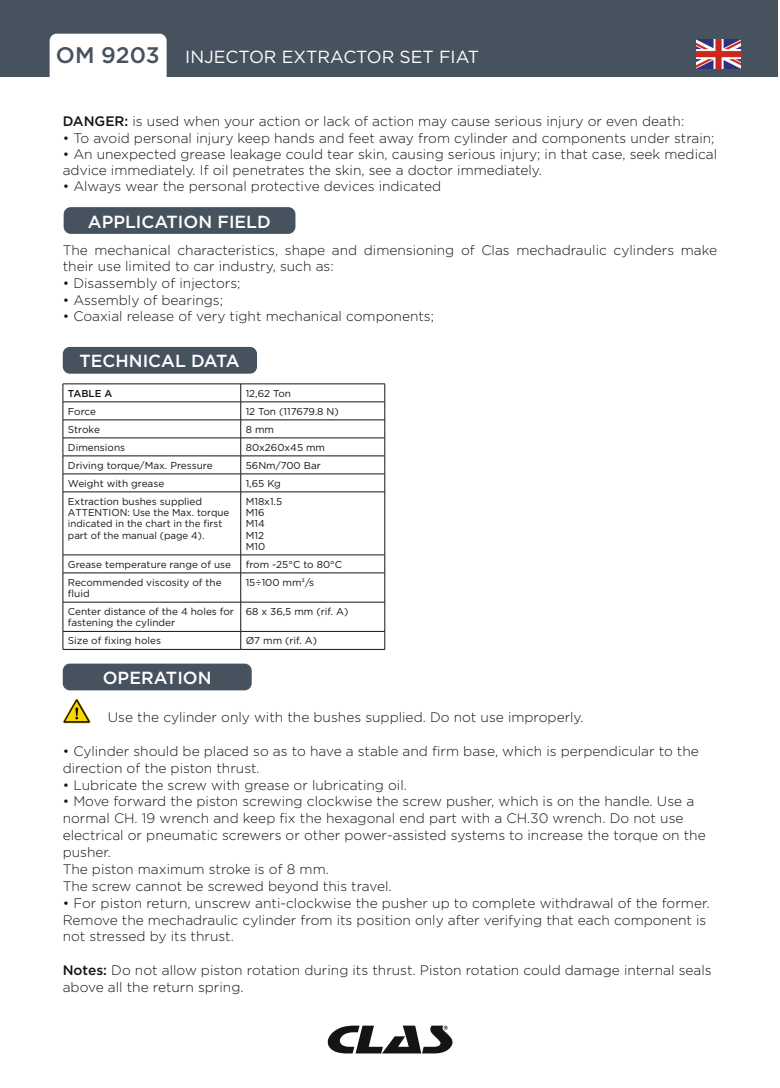
<style>
.page{position:relative;width:780px;height:1088px;background:#fff}
.page>*{position:absolute;margin:0;border:0;box-sizing:border-box;transform-origin:0 0}
.t1{font:500 17.5px "Gotham";color:#fff}
.t2{font:17.5px "Gotham";color:#fff}
.t3{font:300 13.75px/16.9px "Gotham";color:#131413}
.t4{font:10px/11.2px "Gotham";color:#131413}
.t5{font:500 10px "Gotham";color:#131413}
.s1{font-weight:500;font-size:22.5px;color:#47525f}
.s2{font-weight:500}
.s3{font-family:"Minion Pro"}
</style>
<div class="page">
<div style="left:0;top:0;width:18px;height:77px;background:#47525f"></div>
<div style="left:18px;top:0;width:760px;height:77px;background:#47525f"></div>
<div style="left:50px;top:34px;width:117px;height:58px;background:#fff;border-radius:7px"></div>
<svg style="left:327px;top:1025px;width:125px;height:28px"></svg>
<img style="left:696px;top:39px;width:45px;height:30px">
<div style="left:64px;top:207px;width:231px;height:27px;background:#47525f;border-radius:7px"></div>
<div style="left:63px;top:347px;width:194px;height:27px;background:#47525f;border-radius:7px"></div>
<div style="left:63px;top:663px;width:189px;height:27px;background:#47525f;border-radius:7px"></div>
<svg style="left:62px;top:699px;width:29px;height:24px"></svg>
<hr style="left:63px;top:384px;width:178px;height:1px;background:#131413">
<hr style="left:241px;top:384px;width:144px;height:1px;background:#131413">
<hr style="left:63px;top:402px;width:178px;height:1px;background:#131413">
<hr style="left:241px;top:402px;width:144px;height:1px;background:#131413">
<hr style="left:63px;top:420px;width:178px;height:1px;background:#131413">
<hr style="left:241px;top:420px;width:144px;height:1px;background:#131413">
<hr style="left:63px;top:438px;width:178px;height:1px;background:#131413">
<hr style="left:241px;top:438px;width:144px;height:1px;background:#131413">
<hr style="left:63px;top:456px;width:178px;height:1px;background:#131413">
<hr style="left:241px;top:456px;width:144px;height:1px;background:#131413">
<hr style="left:63px;top:474px;width:178px;height:1px;background:#131413">
<svg style="left:63px;top:384px;width:1px;height:108px"></svg>
<hr style="left:241px;top:474px;width:144px;height:1px;background:#131413">
<svg style="left:240px;top:384px;width:1px;height:108px"></svg>
<svg style="left:384px;top:384px;width:1px;height:108px"></svg>
<hr style="left:63px;top:492px;width:178px;height:1px;background:#131413">
<hr style="left:63px;top:492px;width:1px;height:63px;background:#131413">
<hr style="left:241px;top:492px;width:144px;height:1px;background:#131413">
<hr style="left:240px;top:492px;width:1px;height:63px;background:#131413">
<hr style="left:384px;top:492px;width:1px;height:63px;background:#131413">
<hr style="left:63px;top:555px;width:178px;height:1px;background:#131413">
<hr style="left:241px;top:555px;width:144px;height:1px;background:#131413">
<hr style="left:63px;top:573px;width:178px;height:1px;background:#131413">
<hr style="left:241px;top:573px;width:144px;height:1px;background:#131413">
<hr style="left:63px;top:602px;width:178px;height:1px;background:#131413">
<hr style="left:241px;top:602px;width:144px;height:1px;background:#131413">
<hr style="left:63px;top:631px;width:178px;height:1px;background:#131413">
<svg style="left:63px;top:555px;width:1px;height:94px"></svg>
<hr style="left:241px;top:631px;width:144px;height:1px;background:#131413">
<svg style="left:240px;top:555px;width:1px;height:94px"></svg>
<svg style="left:384px;top:555px;width:1px;height:94px"></svg>
<hr style="left:63px;top:649px;width:178px;height:1px;background:#131413">
<hr style="left:241px;top:649px;width:144px;height:1px;background:#131413">
<p class="t2" style="left:56px;top:45px;width:425px"><span class="s1">OM 9203</span> INJECTOR EXTRACTOR SET FIAT</p>
<p class="t3" style="left:63px;top:113px;width:623px"><span class="s2">DANGER:</span> is used when your action or lack of action may cause serious injury or even death:</p>
<p class="t3" style="left:63px;top:129px;width:653px">• To avoid personal injury keep hands and feet away from cylinder and components under strain;</p>
<p class="t3" style="left:63px;top:145px;width:656px;line-height:16.2px">• An unexpected grease leakage could tear skin, causing serious injury; in that case, seek medical advice immediately. If oil penetrates the skin, see a doctor immediately.</p>
<p class="t3" style="left:63px;top:178px;width:380px">• Always wear the personal protective devices indicated</p>
<p class="t1" style="left:88px;top:210px;width:184px">APPLICATION FIELD</p>
<p class="t3" style="left:63px;top:241px;width:656px">The mechanical characteristics, shape and dimensioning of Clas mechadraulic cylinders make their use limited to car industry, such as:</p>
<p class="t3" style="left:63px;top:275px;width:179px">• Disassembly of injectors;</p>
<p class="t3" style="left:63px;top:291px;width:162px">• Assembly of bearings;</p>
<p class="t3" style="left:63px;top:308px;width:373px">• Coaxial release of very tight mechanical components;</p>
<p class="t1" style="left:80px;top:350px;width:162px">TECHNICAL DATA</p>
<p class="t5" style="left:68px;top:387px;width:46px">TABLE A</p>
<p class="t4" style="left:246px;top:387px;width:47px">12,62 Ton</p>
<p class="t4" style="left:68px;top:405px;width:30px">Force</p>
<p class="t4" style="left:246px;top:405px;width:95px">12 Ton (117679.8 N)</p>
<p class="t4" style="left:68px;top:423px;width:34px">Stroke</p>
<p class="t4" style="left:246px;top:423px;width:30px">8 mm</p>
<p class="t4" style="left:68px;top:441px;width:59px">Dimensions</p>
<p class="t4" style="left:246px;top:441px;width:81px">80x260x45 mm</p>
<p class="t4" style="left:68px;top:459px;width:146px">Driving torque/Max. Pressure</p>
<p class="t4" style="left:246px;top:459px;width:77px">56Nm/700 Bar</p>
<p class="t4" style="left:68px;top:477px;width:98px">Weight with grease</p>
<p class="t4" style="left:246px;top:477px;width:37px">1,65 Kg</p>
<p class="t4" style="left:68px;top:495px;width:163px">Extraction bushes supplied<br>ATTENTION: Use the Max. torque indicated in the chart in the first part of the manual (page 4).</p>
<p class="t4" style="left:246px;top:495px;width:38px">M18x1.5<br>M16<br>M14<br>M12<br>M10</p>
<p class="t4" style="left:68px;top:558px;width:165px">Grease temperature range of use</p>
<p class="t4" style="left:246px;top:558px;width:98px">from -25°C to 80°C</p>
<p class="t4" style="left:68px;top:576px;width:155px">Recommended viscosity of the fluid</p>
<p class="t4" style="left:246px;top:576px;width:70px">15÷100 mm<span class="s3">²</span>/s</p>
<p class="t4" style="left:68px;top:606px;width:168px">Center distance of the 4 holes for fastening the cylinder</p>
<p class="t4" style="left:246px;top:606px;width:104px">68 x 36,5 mm (rif. A)</p>
<p class="t4" style="left:68px;top:635px;width:95px">Size of fixing holes</p>
<p class="t4" style="left:246px;top:635px;width:73px">Ø7 mm (rif. A)</p>
<p class="t1" style="left:103px;top:666px;width:110px">OPERATION</p>
<p class="t3" style="left:108px;top:708px;width:477px">Use the cylinder only with the bushes supplied. Do not use improperly.</p>
<p class="t3" style="left:63px;top:742px;width:637px">• Cylinder should be placed so as to have a stable and firm base, which is perpendicular to the direction of the piston thrust.</p>
<p class="t3" style="left:63px;top:776px;width:345px">• Lubricate the screw with grease or lubricating oil.</p>
<p class="t3" style="left:63px;top:793px;width:644px">• Move forward the piston screwing clockwise the screw pusher, which is on the handle. Use a normal CH. 19 wrench and keep fix the hexagonal end part with a CH.30 wrench. Do not use electrical or pneumatic screwers or other power-assisted systems to increase the torque on the pusher.<br>The piston maximum stroke is of 8 mm.<br>The screw cannot be screwed beyond this travel.</p>
<p class="t3" style="left:63px;top:894px;width:648px">• For piston return, unscrew anti-clockwise the pusher up to complete withdrawal of the former.<br>Remove the mechadraulic cylinder from its position only after verifying that each component is not stressed by its thrust.</p>
<p class="t3" style="left:63px;top:961px;width:650px"><span class="s2">Notes:</span> Do not allow piston rotation during its thrust. Piston rotation could damage internal seals above all the return spring.</p>
</div>
